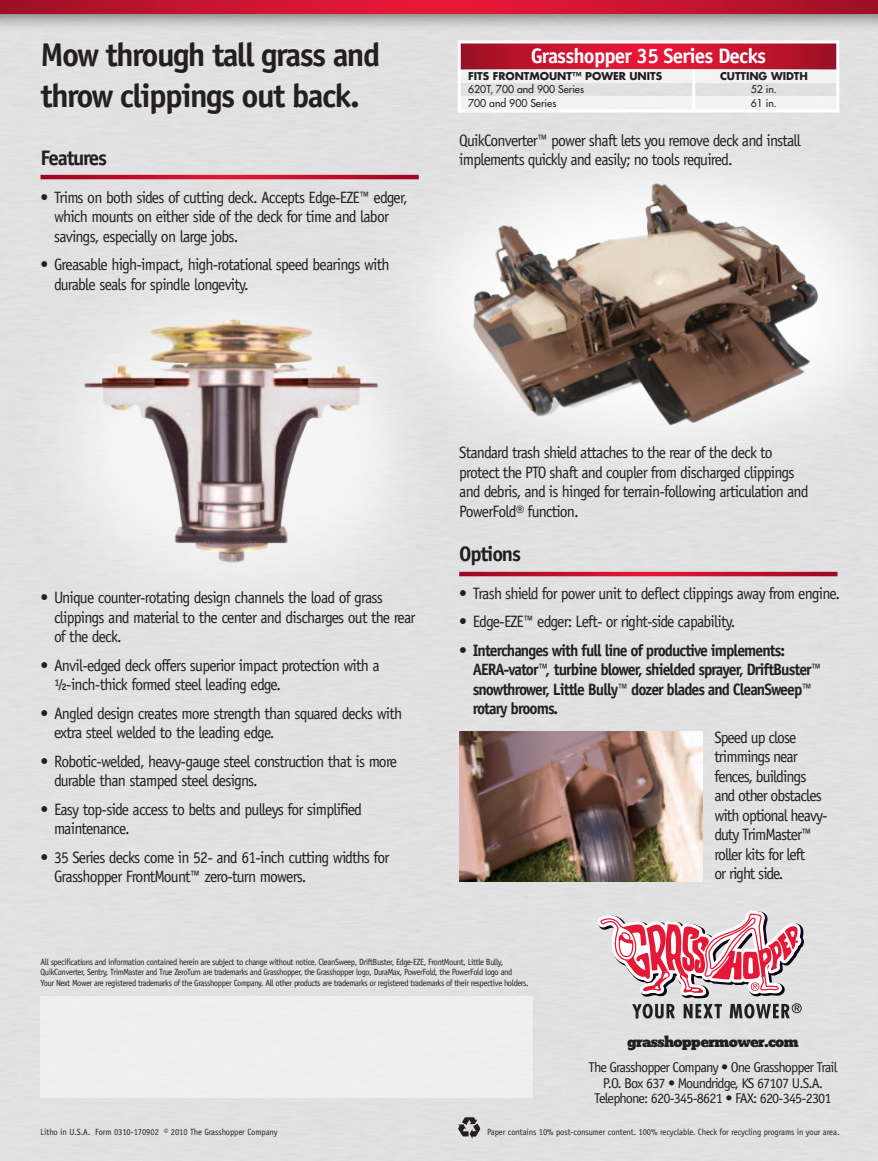
<style>
.page{position:relative;width:878px;height:1161px;background:#fff}
.page>*{position:absolute;margin:0;border:0;box-sizing:border-box;transform-origin:0 0}
.t1{font:700 33px/40.5px "Officina Sans";letter-spacing:-.05em;color:#231f20}
.t2{font:700 21px "Officina Sans";letter-spacing:-.04em;color:#fff}
.t3{font:700 21px "Officina Sans";letter-spacing:-.06em;color:#231f20}
.t4{font:16.5px/19.5px "Officina Sans";letter-spacing:-.05em;color:#231f20;scale:.95 1}
.t5{font:700 16.5px/19.5px "Officina Sans";letter-spacing:-.06em;color:#231f20;scale:.95 1}
.t6{font:800 15.6px "Cg Beton";letter-spacing:-.04em;color:#231f20}
.t7{font:14.25px/15.8px "Officina Sans";letter-spacing:-.06em;color:#231f20;text-align:center}
.t8{font:10.5px "Futura";letter-spacing:-.005em;color:#231f20}
.t9{font:700 10.5px "Futura";letter-spacing:-.005em;color:#231f20}
.t10{font:9px/10.5px "Officina Sans";letter-spacing:-.045em;color:#231f20;scale:.95 1}
.t11{font:9px "Officina Sans";letter-spacing:-.01em;color:#231f20;scale:.95 1}
.s1{font-weight:400}
</style>
<div class="page">
<div style="left:0;top:0;width:878px;height:31px;background:#231f20;opacity:.74"></div>
<div style="left:0;top:0;width:877px;height:14px;background:#e51836"></div>
<svg style="left:559px;top:0;width:319px;height:14px;background:#bc132c"></svg>
<svg style="left:0;top:0;width:320px;height:14px;background:#bc132c"></svg>
<div style="left:0;top:170px;width:446px;height:522px;background:#e2e2e2"></div>
<svg style="left:585px;top:902px;width:219px;height:117px"></svg>
<div style="left:40px;top:996px;width:492px;height:101px;background:#efeff0"></div>
<svg style="left:40px;top:175px;width:378px;height:4px;background:#c00f2b"></svg>
<img style="left:462px;top:179px;width:367px;height:256px">
<div style="left:459px;top:69px;width:378px;height:14px;background:#f3f3f3"></div>
<div style="left:459px;top:96px;width:378px;height:14px;background:#f3f3f3"></div>
<hr style="left:692px;top:69px;width:3px;height:42px;background:#fff">
<div style="left:459px;top:42px;width:378px;height:27px;background:#e51836"></div>
<div style="left:657px;top:42px;width:180px;height:27px;background:linear-gradient(to right,#ec1837,#9d1026)"></div>
<div style="left:459px;top:42px;width:180px;height:27px;background:linear-gradient(to right,#9b1025,#eb1837)"></div>
<hr style="left:458px;top:40px;width:2px;height:72px;background:#fff">
<hr style="left:836px;top:41px;width:3px;height:71px;background:#fff">
<svg style="left:460px;top:40px;width:379px;height:4px"></svg>
<img style="left:74px;top:309px;width:311px;height:259px">
<svg style="left:458px;top:1117px;width:22px;height:22px"></svg>
<svg style="left:459px;top:572px;width:378px;height:4px;background:#c00f2b"></svg>
<img style="left:459px;top:731px;width:243px;height:151px">
<h1 class="t1" style="left:40px;top:35px;width:341px">Mow through tall grass and throw clippings out back.</h1>
<p class="t3" style="left:40px;top:145px;width:68px">Features</p>
<p class="t4" style="left:54px;top:187px;width:374px;text-indent:-13px">• Trims on both sides of cutting deck. Accepts Edge-EZE™ edger, which mounts on either side of the deck for time and labor savings, especially on large jobs.</p>
<p class="t4" style="left:54px;top:255px;width:355px;text-indent:-13px">• Greasable high-impact, high-rotational speed bearings with durable seals for spindle longevity.</p>
<p class="t2" style="left:530px;top:43px;width:237px">Grasshopper 35 Series Decks</p>
<p class="t9" style="left:468px;top:69px;width:195px">FITS FRONTMOUNT™ POWER UNITS</p>
<p class="t9" style="left:720px;top:69px;width:89px">CUTTING WIDTH</p>
<p class="t8" style="left:468px;top:83px;width:117px">620T, 700 and 900 Series</p>
<p class="t8" style="left:750px;top:83px;width:28px">52 in.</p>
<p class="t8" style="left:468px;top:96px;width:90px">700 and 900 Series</p>
<p class="t8" style="left:750px;top:96px;width:28px">61 in.</p>
<p class="t4" style="left:459px;top:130px;width:361px">QuikConverter™ power shaft lets you remove deck and install implements quickly and easily; no tools required.</p>
<p class="t4" style="left:54px;top:588px;width:382px;text-indent:-13px">• Unique counter-rotating design channels the load of grass clippings and material to the center and discharges out the rear of the deck.</p>
<p class="t4" style="left:54px;top:655px;width:344px;text-indent:-13px">• Anvil-edged deck offers superior impact protection with a ½-inch-thick formed steel leading edge.</p>
<p class="t4" style="left:54px;top:703px;width:368px;text-indent:-13px">• Angled design creates more strength than squared decks with extra steel welded to the leading edge.</p>
<p class="t4" style="left:54px;top:751px;width:362px;text-indent:-13px">• Robotic-welded, heavy-gauge steel construction that is more durable than stamped steel designs.</p>
<p class="t4" style="left:54px;top:799px;width:326px;text-indent:-13px">• Easy top-side access to belts and pulleys for simplified maintenance.</p>
<p class="t4" style="left:54px;top:847px;width:354px;text-indent:-13px">• 35 Series decks come in 52- and 61-inch cutting widths for<br>Grasshopper FrontMount™ zero-turn mowers.</p>
<p class="t4" style="left:459px;top:443px;width:369px">Standard trash shield attaches to the rear of the deck to protect the PTO shaft and coupler from discharged clippings and debris, and is hinged for terrain-following articulation and PowerFold® function.</p>
<p class="t3" style="left:459px;top:541px;width:63px">Options</p>
<p class="t4" style="left:459px;top:584px;width:402px">• Trash shield for power unit to deflect clippings away from engine.</p>
<p class="t4" style="left:459px;top:612px;width:292px">• Edge-EZE™ edger: Left- or right-side capability.</p>
<p class="t5" style="left:472px;top:640px;width:369px;text-indent:-14px"><span class="s1">•</span> Interchanges with full line of productive implements:<br>AERA-vator™, turbine blower, shielded sprayer, DriftBuster™ snowthrower, Little Bully™ dozer blades and CleanSweep™ rotary brooms.</p>
<p class="t4" style="left:714px;top:727px;width:121px">Speed up close trimmings near fences, buildings and other obstacles with optional heavy&shy;duty TrimMaster™ roller kits for left<br>or right side.</p>
<p class="t10" style="left:40px;top:956px;width:515px">All specifications and information contained herein are subject to change without notice. CleanSweep, DriftBuster, Edge-EZE, FrontMount, Little Bully,<br>QuikConverter, Sentry, TrimMaster and True ZeroTurn are trademarks and Grasshopper, the Grasshopper logo, DuraMax, PowerFold, the PowerFold logo and<br>Your Next Mower are registered trademarks of the Grasshopper Company. All other products are trademarks or registered trademarks of their respective holders.</p>
<p class="t6" style="left:627px;top:1032px;width:173px">grasshoppermower.com</p>
<p class="t7" style="left:588px;top:1059px;width:250px">The Grasshopper Company • One Grasshopper Trail<br>P.O. Box 637 • Moundridge, KS 67107 U.S.A.<br>Telephone: 620-345-8621 • FAX: 620-345-2301</p>
<p class="t11" style="left:40px;top:1126px;width:251px">Litho in U.S.A. Form 0310-170902 © 2010 The Grasshopper Company</p>
<p class="t11" style="left:487px;top:1126px;width:372px">Paper contains 10% post-consumer content. 100% recyclable. Check for recycling programs in your area.</p>
</div>
